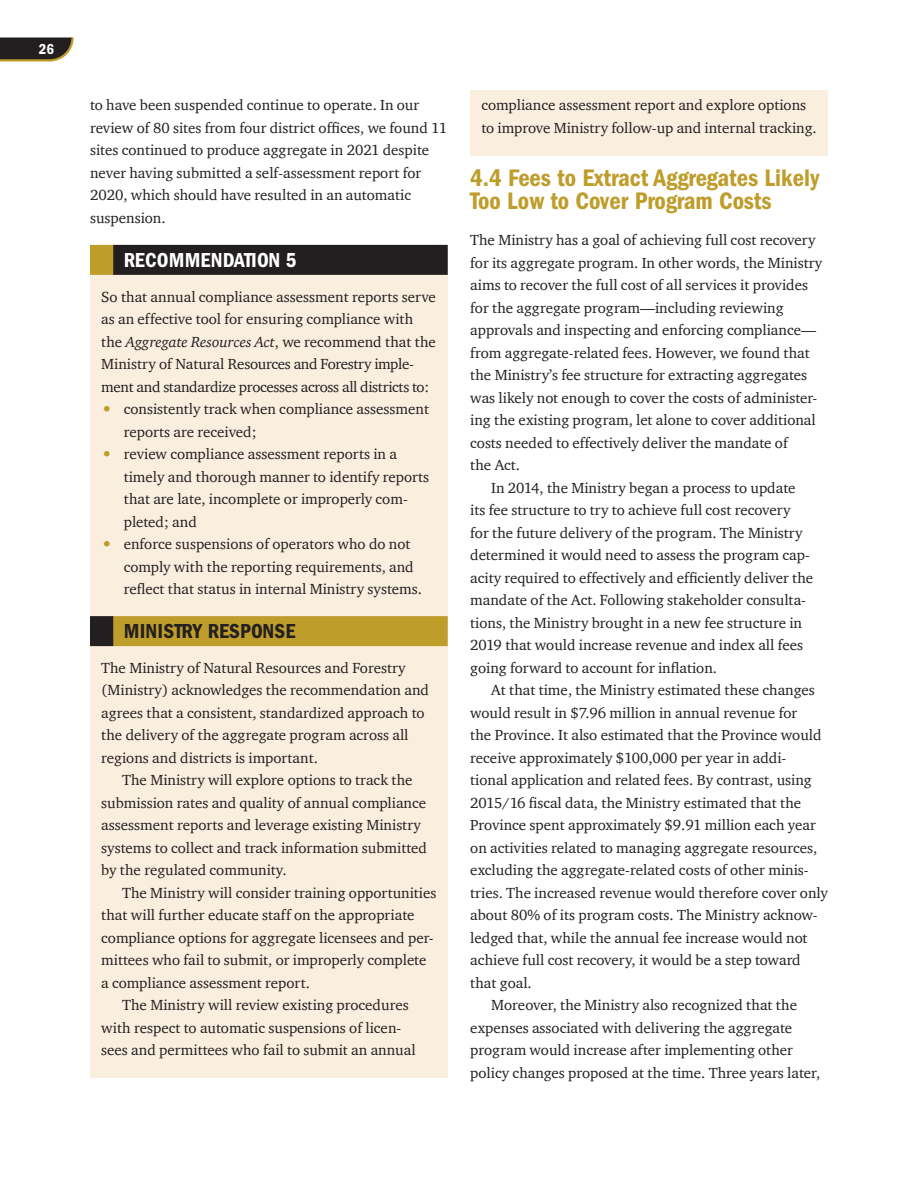
<style>
.page{position:relative;width:918px;height:1188px;background:#fff}
.page>*{position:absolute;margin:0;border:0;box-sizing:border-box;transform-origin:0 0}
.Head_3{font:24.75px/22.5px "Franklin Gothic LT Pro Cn Dm";color:#be9d2a}
.Response_head{font:21px "Franklin Gothic LT Pro Cn Dm";letter-spacing:.01em;color:#231f20}
.Recommend_head{font:21px "Franklin Gothic LT Pro Cn Dm";letter-spacing:.01em;color:#fff}
.Body_text{font:15px/22.5px "Charter ITC";color:#231f20}
.Recommend_Response{font:15px/22.5px "Charter ITC";color:#231f20}
.Body_first{font:15px/22.5px "Charter ITC";color:#231f20}
.Recommend_Response_f{font:15px/22.5px "Charter ITC";color:#231f20}
.Rec_Resp_bullet_poin{font:15px/22.5px "Charter ITC";color:#231f20}
.t1{font:15px "Franklin Gothic LT Pro Cn Dm";color:#fff}
.s1{font-style:italic}
.s2{font-size:19.5px;color:#be9d2a}
</style>
<div class="page">
<svg style="left:0;top:38px;width:74px;height:24px;background:#484136"></svg>
<div style="left:470px;top:90px;width:358px;height:66px;background:#faefdf"></div>
<div style="left:90px;top:246px;width:358px;height:46px;background:#faefdf"></div>
<div style="left:112px;top:245px;width:336px;height:30px;background:#231f20"></div>
<div style="left:90px;top:245px;width:23px;height:30px;background:#be9d2a"></div>
<div style="left:90px;top:280px;width:358px;height:131px;background:#faefdf"></div>
<div style="left:90px;top:392px;width:358px;height:67px;background:#faefdf"></div>
<div style="left:90px;top:437px;width:358px;height:112px;background:#faefdf"></div>
<div style="left:90px;top:527px;width:358px;height:90px;background:#faefdf"></div>
<svg style="left:90px;top:646px;width:358px;height:5px;background:#f8ecda"></svg>
<div style="left:112px;top:616px;width:336px;height:30px;background:#be9d2a"></div>
<div style="left:90px;top:616px;width:23px;height:30px;background:#231f20"></div>
<div style="left:90px;top:651px;width:358px;height:132px;background:#faefdf"></div>
<div style="left:90px;top:765px;width:358px;height:133px;background:#faefdf"></div>
<div style="left:90px;top:878px;width:358px;height:133px;background:#faefdf"></div>
<div style="left:90px;top:990px;width:358px;height:88px;background:#faefdf"></div>
<p class="t1" style="left:39px;top:40px;width:17px">26</p>
<p class="Body_text" style="left:90px;top:94px;width:359px">to have been suspended continue to operate. In our review of 80 sites from four district offices, we found 11 sites continued to produce aggregate in 2021 despite never having submitted a self-assessment report for 2020, which should have resulted in an automatic suspension.</p>
<h2 class="Recommend_head" style="left:124px;top:248px;width:174px">RECOMMENDATION 5</h2>
<p class="Recommend_Response_f" style="left:101px;top:285px;width:336px">So that annual compliance assessment reports serve as an effective tool for ensuring compliance with the <span class="s1">Aggregate Resources Act</span>, we recommend that the Ministry of Natural Resources and Forestry imple&shy;ment and standardize processes across all districts to:</p>
<p class="Rec_Resp_bullet_poin" style="left:124px;top:397px;width:307px;text-indent:-22px"><span class="s2">•</span> consistently track when compliance assessment reports are received;</p>
<p class="Rec_Resp_bullet_poin" style="left:124px;top:442px;width:307px;text-indent:-22px"><span class="s2">•</span> review compliance assessment reports in a timely and thorough manner to identify reports that are late, incomplete or improperly com&shy;pleted; and</p>
<p class="Rec_Resp_bullet_poin" style="left:124px;top:532px;width:300px;text-indent:-22px"><span class="s2">•</span> enforce suspensions of operators who do not comply with the reporting requirements, and reflect that status in internal Ministry systems.</p>
<h2 class="Response_head" style="left:124px;top:619px;width:173px">MINISTRY RESPONSE</h2>
<p class="Recommend_Response_f" style="left:101px;top:656px;width:329px">The Ministry of Natural Resources and Forestry (Ministry) acknowledges the recommendation and agrees that a consistent, standardized approach to the delivery of the aggregate program across all regions and districts is important.</p>
<p class="Recommend_Response" style="left:101px;top:769px;width:327px;text-indent:21px">The Ministry will explore options to track the submission rates and quality of annual compliance assessment reports and leverage existing Ministry systems to collect and track information submitted by the regulated community.</p>
<p class="Recommend_Response" style="left:101px;top:881px;width:337px;text-indent:21px">The Ministry will consider training opportunities that will further educate staff on the appropriate compliance options for aggregate licensees and per&shy;mittees who fail to submit, or improperly complete a compliance assessment report.</p>
<p class="Recommend_Response" style="left:101px;top:994px;width:316px;text-indent:21px">The Ministry will review existing procedures with respect to automatic suspensions of licen&shy;sees and permittees who fail to submit an annual</p>
<p class="Recommend_Response" style="left:482px;top:94px;width:337px">compliance assessment report and explore options to improve Ministry follow-up and internal tracking.</p>
<h3 class="Head_3" style="left:470px;top:167px;width:351px">4.4 Fees to Extract Aggregates Likely<br>Too Low to Cover Program Costs</h3>
<p class="Body_first" style="left:470px;top:229px;width:354px">The Ministry has a goal of achieving full cost recovery for its aggregate program. In other words, the Ministry aims to recover the full cost of all services it provides for the aggregate program—including reviewing approvals and inspecting and enforcing compliance— from aggregate-related fees. However, we found that the Ministry’s fee structure for extracting aggregates was likely not enough to cover the costs of administer&shy;ing the existing program, let alone to cover additional costs needed to effectively deliver the mandate of<br>the Act.</p>
<p class="Body_text" style="left:470px;top:476px;width:345px;text-indent:21px">In 2014, the Ministry began a process to update its fee structure to try to achieve full cost recovery<br>for the future delivery of the program. The Ministry determined it would need to assess the program cap&shy;acity required to effectively and efficiently deliver the mandate of the Act. Following stakeholder consulta&shy;tions, the Ministry brought in a new fee structure in 2019 that would increase revenue and index all fees going forward to account for inflation.</p>
<p class="Body_text" style="left:470px;top:679px;width:359px;text-indent:21px">At that time, the Ministry estimated these changes would result in $7.96 million in annual revenue for<br>the Province. It also estimated that the Province would receive approximately $100,000 per year in addi-<br>tional application and related fees. By contrast, using 2015/16 fiscal data, the Ministry estimated that the Province spent approximately $9.91 million each year on activities related to managing aggregate resources, excluding the aggregate-related costs of other minis&shy;tries. The increased revenue would therefore cover only about 80% of its program costs. The Ministry acknow&shy;ledged that, while the annual fee increase would not achieve full cost recovery, it would be a step toward that goal.</p>
<p class="Body_text" style="left:470px;top:994px;width:352px;text-indent:21px">Moreover, the Ministry also recognized that the expenses associated with delivering the aggregate program would increase after implementing other policy changes proposed at the time. Three years later,</p>
</div>
